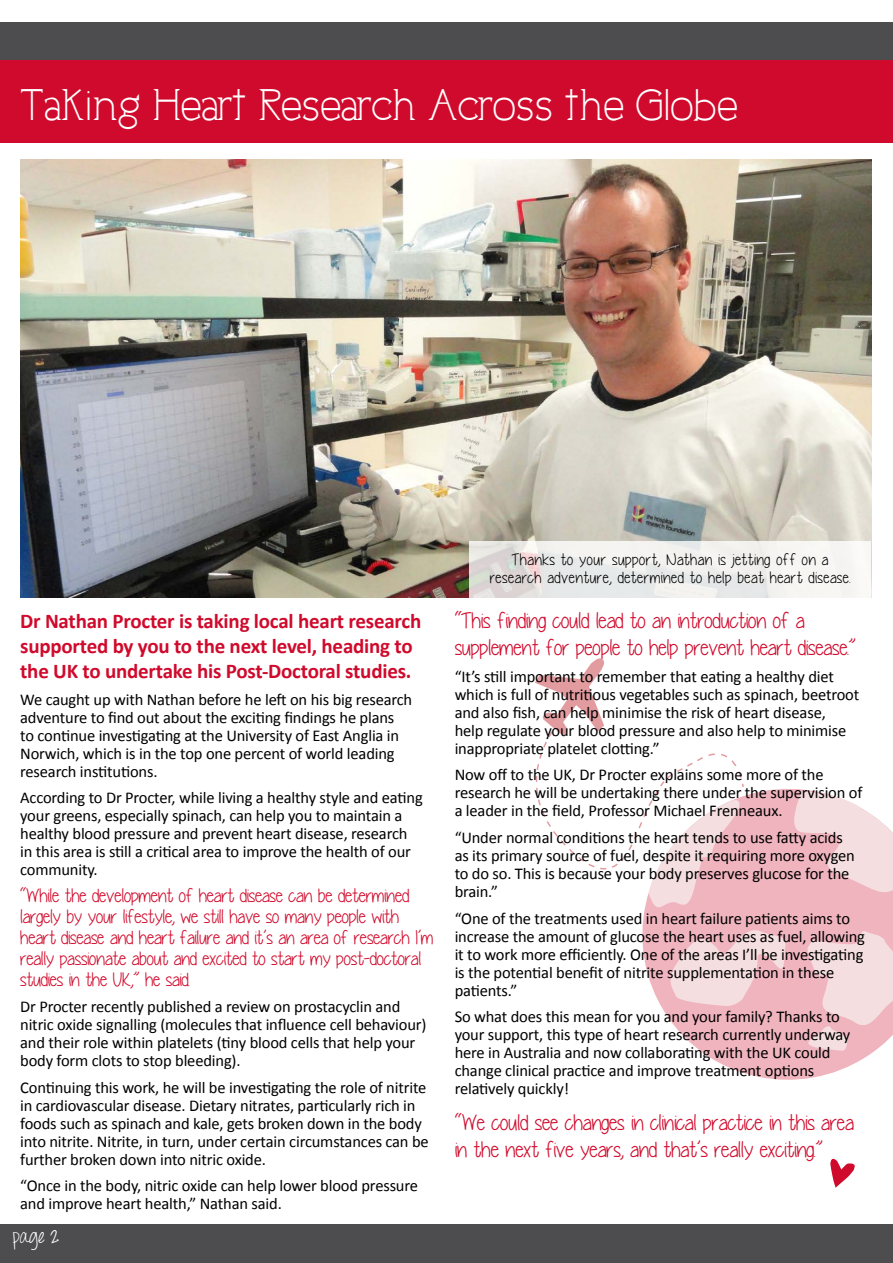
<style>
.page{position:relative;width:893px;height:1263px;background:#fff}
.page>*{position:absolute;margin:0;border:0;box-sizing:border-box;transform-origin:0 0}
.t1{font:45px "Uptown Elegance";color:#fff}
.t2{font:22.5px/27px "Yummy Cupcakes";letter-spacing:-.01em;color:#d00a2c}
.t3{font:700 21px/25.2px "Calibri";letter-spacing:-.01em;color:#d00a2c}
.t4{font:19.5px/21px "Yummy Cupcakes";letter-spacing:-.01em;color:#d00a2c}
.t5{font:18px "Throw My Hands Upinthe Air";color:#fff}
.t6{font:16.5px/18px "Calibri";letter-spacing:-.01em;color:#000}
.t7{font:16.5px/18px "Yummy Cupcakes";letter-spacing:.03em;color:#000;text-align:center}
</style>
<div class="page">
<svg style="left:701px;top:1051px;width:173px;height:29px;fill:#f0b4be"></svg>
<svg style="left:535px;top:658px;width:358px;height:393px"></svg>
<div style="left:0;top:60px;width:893px;height:83px;background:#d00a2c"></div>
<div style="left:0;top:22px;width:893px;height:38px;background:#4d4d4f"></div>
<img style="left:21px;top:159px;width:850px;height:439px">
<svg style="left:469px;top:541px;width:402px;height:57px;fill:#f1f0ed"></svg>
<div style="left:0;top:1225px;width:893px;height:38px;background:#4d4d4f"></div>
<svg style="left:830px;top:1158px;width:25px;height:30px"></svg>
<h1 class="t1" style="left:20px;top:81px;width:719px">Taking Heart Research Across the Globe</h1>
<p class="t3" style="left:20px;top:608px;width:403px">Dr Nathan Procter is taking local heart research supported by you to the next level, heading to the UK to undertake his Post-Doctoral studies.</p>
<p class="t6" style="left:20px;top:690px;width:394px">We caught up with Nathan before he left on his big research adventure to find out about the exciting findings he plans to continue investigating at the University of East Anglia in Norwich, which is in the top one percent of world leading research institutions.</p>
<p class="t6" style="left:20px;top:789px;width:404px">According to Dr Procter, while living a healthy style and eating your greens, especially spinach, can help you to maintain a healthy blood pressure and prevent heart disease, research in this area is still a critical area to improve the health of our community.</p>
<p class="t4" style="left:20px;top:884px;width:415px">“While the development of heart disease can be determined largely by your lifestyle, we still have so many people with heart disease and heart failure and it’s an area of research I’m really passionate about and excited to start my post-doctoral studies in the UK,” he said.</p>
<p class="t6" style="left:20px;top:998px;width:408px">Dr Procter recently published a review on prostacyclin and nitric oxide signalling (molecules that influence cell behaviour) and their role within platelets (tiny blood cells that help your body form clots to stop bleeding).</p>
<p class="t6" style="left:20px;top:1078px;width:410px">Continuing this work, he will be investigating the role of nitrite in cardiovascular disease. Dietary nitrates, particularly rich in foods such as spinach and kale, gets broken down in the body into nitrite. Nitrite, in turn, under certain circumstances can be further broken down into nitric oxide.</p>
<p class="t6" style="left:20px;top:1177px;width:399px">“Once in the body, nitric oxide can help lower blood pressure and improve heart health,” Nathan said.</p>
<p class="t5" style="left:13px;top:1226px;width:48px">page 2</p>
<p class="t7" style="left:490px;top:550px;width:363px">Thanks to your support, Nathan is jetting off on a research adventure, determined to help beat heart disease.</p>
<h2 class="t2" style="left:455px;top:607px;width:403px">“This finding could lead to an introduction of a supplement for people to help prevent heart disease.”</h2>
<p class="t6" style="left:455px;top:667px;width:406px">“It’s still important to remember that eating a healthy diet which is full of nutritious vegetables such as spinach, beetroot and also fish, can help minimise the risk of heart disease,<br>help regulate your blood pressure and also help to minimise inappropriate platelet clotting.”</p>
<p class="t6" style="left:455px;top:766px;width:409px">Now off to the UK, Dr Procter explains some more of the research he will be undertaking there under the supervision of a leader in the field, Professor Michael Frenneaux.</p>
<p class="t6" style="left:455px;top:828px;width:402px">“Under normal conditions the heart tends to use fatty acids as its primary source of fuel, despite it requiring more oxygen to do so. This is because your body preserves glucose for the brain.”</p>
<p class="t6" style="left:455px;top:909px;width:412px">“One of the treatments used in heart failure patients aims to increase the amount of glucose the heart uses as fuel, allowing it to work more efficiently. One of the areas I’ll be investigating is the potential benefit of nitrite supplementation in these patients.”</p>
<p class="t6" style="left:455px;top:1007px;width:397px">So what does this mean for you and your family? Thanks to your support, this type of heart research currently underway here in Australia and now collaborating with the UK could change clinical practice and improve treatment options relatively quickly!</p>
<h2 class="t2" style="left:455px;top:1108px;width:401px">“We could see changes in clinical practice in this area in the next five years, and that’s really exciting.”</h2>
</div>
